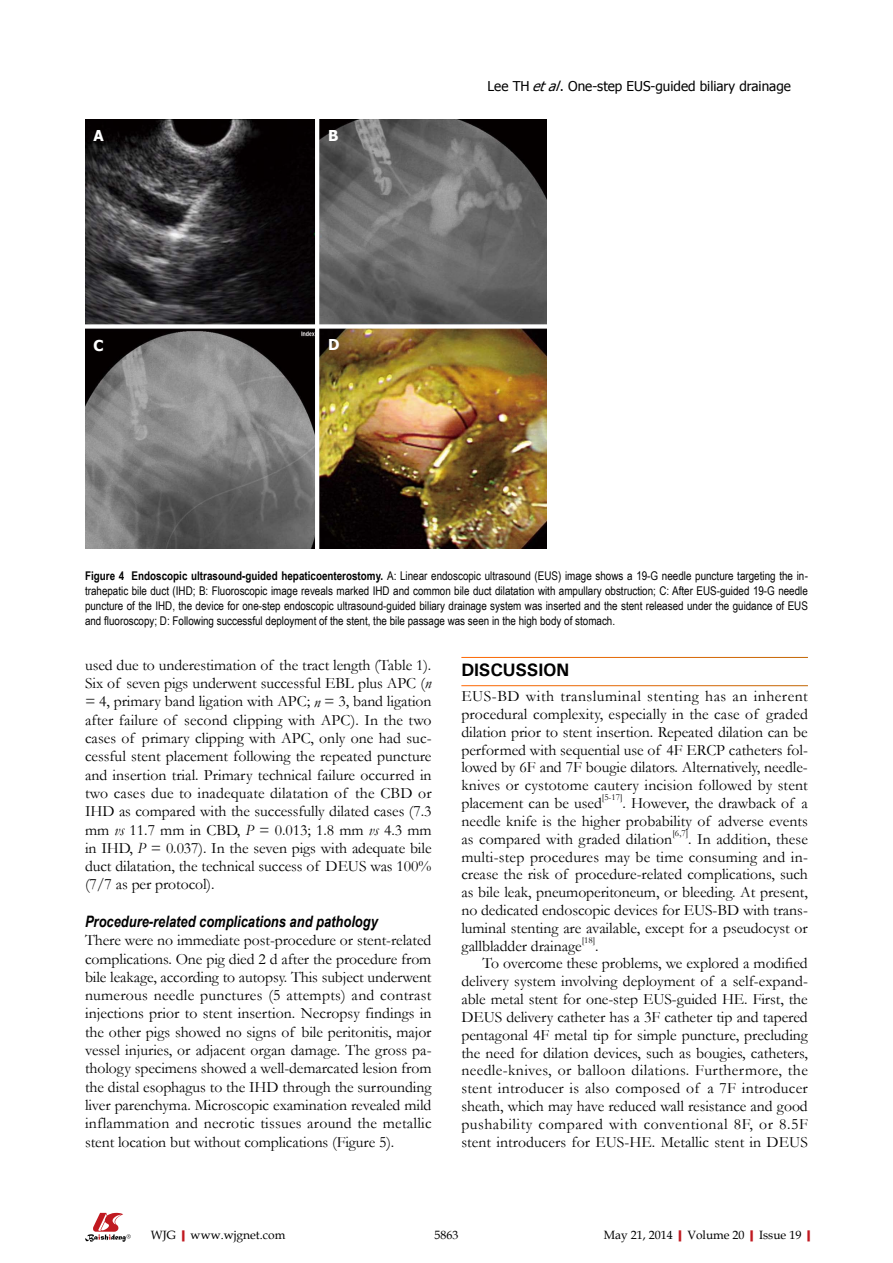
<style>
.page{position:relative;width:893px;height:1263px;background:#fff}
.page>*{position:absolute;margin:0;border:0;box-sizing:border-box;transform-origin:0 0}
.t1{font:700 18px "Univers";letter-spacing:-.01em;color:#000}
.t2{font:15.75px/18.3px "Garamond";letter-spacing:-.005em;color:#000;text-align:justify}
.t3{font:15.75px "Garamond";letter-spacing:.025em;color:#000}
.t4{font:15.75px "Garamond";letter-spacing:.02em;color:#000}
.t5{font:15.75px "Garamond";letter-spacing:.03em;color:#000}
.t6{font:700 15px "Tahoma";color:#fff}
.t7{font:13.5px "Tahoma";color:#000}
.t8{font:12px/15px "Arial Narrow";color:#000;text-align:justify}
.t9{font:12px "Book Antiqua";color:#000}
.t10{font:9.15px "Garamond";color:#000}
.s1{font-style:italic}
.s2{font-weight:700}
.s3{font-family:"Arial Narrow";font-weight:700;font-style:italic}
.s4{font-weight:700;color:#c01920}
</style>
<div class="page">
<img style="left:85px;top:119px;width:461px;height:430px">
<hr style="left:315px;top:115px;width:4px;height:442px;background:#fff">
<div style="left:72px;top:324px;width:484px;height:5px;background:#fff"></div>
<svg style="left:85px;top:1213px;width:46px;height:29px"></svg>
<p class="t6" style="left:94px;top:125px;width:12px">A</p>
<p class="t6" style="left:328px;top:125px;width:12px">B</p>
<p class="t6" style="left:94px;top:335px;width:12px">C</p>
<p class="t6" style="left:328px;top:334px;width:13px">D</p>
<p class="t7" style="left:487px;top:77px;width:305px">Lee TH <span class="s1">etal</span>. One-step EUS-guided biliary drainage</p>
<p class="t8" style="left:85px;top:568px;width:724px"><span class="s2">Figure 4 Endoscopic ultrasound-guided hepaticoenterostomy.</span> A: Linear endoscopic ultrasound (EUS) image shows a 19-G needle puncture targeting the in&shy;trahepatic bile duct (IHD; B: Fluoroscopic image reveals marked IHD and common bile duct dilatation with ampullary obstruction; C: After EUS-guided 19-G needle puncture of the IHD, the device for one-step endoscopic ultrasound-guided biliary drainage system was inserted and the stent released under the guidance of EUS and fluoroscopy; D: Following successful deployment of the stent, the bile passage was seen in the high body of stomach.</p>
<p class="t2" style="left:85px;top:655px;width:348px">used due to underestimation of the tract length (Table 1).<br>Six of seven pigs underwent successful EBL plus APC (<span class="s1">n </span>= 4, primary band ligation with APC; <span class="s1">n</span> = 3, band ligation after failure of second clipping with APC). In the two cases of primary clipping with APC, only one had suc&shy;cessful stent placement following the repeated puncture and insertion trial. Primary technical failure occurred in two cases due to inadequate dilatation of the CBD or IHD as compared with the successfully dilated cases (7.3 mm <span class="s1">vs</span> 11.7 mm in CBD, <span class="s1">P</span> = 0.013; 1.8 mm <span class="s1">vs</span> 4.3 mm in IHD, <span class="s1">P</span> = 0.037). In the seven pigs with adequate bile duct dilatation, the technical success of DEUS was 100% (7/7 as per protocol).</p>
<p class="t2" style="left:85px;top:913px;width:348px;text-align:left"><span class="s3">Procedure-related complications and pathology<br></span>There were no immediate post-procedure or stent-related complications. One pig died 2 d after the procedure from bile leakage, according to autopsy. This subject underwent numerous needle punctures (5 attempts) and contrast injections prior to stent insertion. Necropsy findings in the other pigs showed no signs of bile peritonitis, major vessel injuries, or adjacent organ damage. The gross pa&shy;thology specimens showed a well-demarcated lesion from the distal esophagus to the IHD through the surrounding liver parenchyma. Microscopic examination revealed mild inflammation and necrotic tissues around the metallic stent location but without complications (Figure 5).</p>
<p class="t1" style="left:461px;top:659px;width:110px">DISCUSSION</p>
<p class="t2" style="left:461px;top:687px;width:348px;line-height:17.9px">EUS-BD with transluminal stenting has an inherent procedural complexity, especially in the case of graded dilation prior to stent insertion. Repeated dilation can be performed with sequential use of 4F ERCP catheters fol&shy;lowed by 6F and 7F bougie dilators. Alternatively, needle&shy;knives or cystotome cautery incision followed by stent placement can be used</p>
<p class="t10" style="left:602px;top:791px;width:22px">[5-17]</p>
<p class="t2" style="left:461px;top:794px;width:348px;line-height:17.9px;text-indent:161px">. However, the drawback of a needle knife is the higher probability of adverse events as compared with graded dilation</p>
<p class="t10" style="left:672px;top:827px;width:17px">[6,7]</p>
<p class="t2" style="left:461px;top:829px;width:348px;line-height:17.9px;text-indent:227px">. In addition, these multi-step procedures may be time consuming and in&shy;crease the risk of procedure-related complications, such as bile leak, pneumoperitoneum, or bleeding. At present, no dedicated endoscopic devices for EUS-BD with trans&shy;luminal stenting are available, except for a pseudocyst or gallbladder drainage</p>
<p class="t10" style="left:582px;top:934px;width:15px">[18]</p>
<p class="t2" style="left:595px;top:936px;width:5px">.</p>
<p class="t2" style="left:483px;top:954px;width:327px">To overcome these problems, we explored a modified</p>
<p class="t2" style="left:461px;top:972px;width:348px">delivery system involving deployment of a self-expand-</p>
<p class="t2" style="left:461px;top:989px;width:348px">able metal stent for one-step EUS-guided HE. First, the</p>
<p class="t2" style="left:461px;top:1007px;width:348px">DEUS delivery catheter has a 3F catheter tip and tapered</p>
<p class="t2" style="left:461px;top:1025px;width:348px">pentagonal 4F metal tip for simple puncture, precluding</p>
<p class="t2" style="left:461px;top:1043px;width:348px">the need for dilation devices, such as bougies, catheters,</p>
<p class="t3" style="left:461px;top:1060px;width:348px">needle-knives, or balloon dilations. Furthermore, the</p>
<p class="t4" style="left:461px;top:1078px;width:348px">stent introducer is also composed of a 7F introducer</p>
<p class="t2" style="left:461px;top:1096px;width:348px">sheath, which may have reduced wall resistance and good</p>
<p class="t5" style="left:461px;top:1113px;width:348px">pushability compared with conventional 8F, or 8.5F</p>
<p class="t2" style="left:461px;top:1132px;width:348px">stent introducers for EUS-HE. Metallic stent in DEUS</p>
<p class="t9" style="left:151px;top:1226px;width:136px">WJG<span class="s4">|</span>www.wjgnet.com</p>
<p class="t9" style="left:434px;top:1226px;width:25px">5863</p>
<p class="t9" style="left:604px;top:1226px;width:214px">May 21, 2014<span class="s4">|</span>Volume 20<span class="s4">|</span>Issue 19<span class="s4">|</span></p>
</div>
